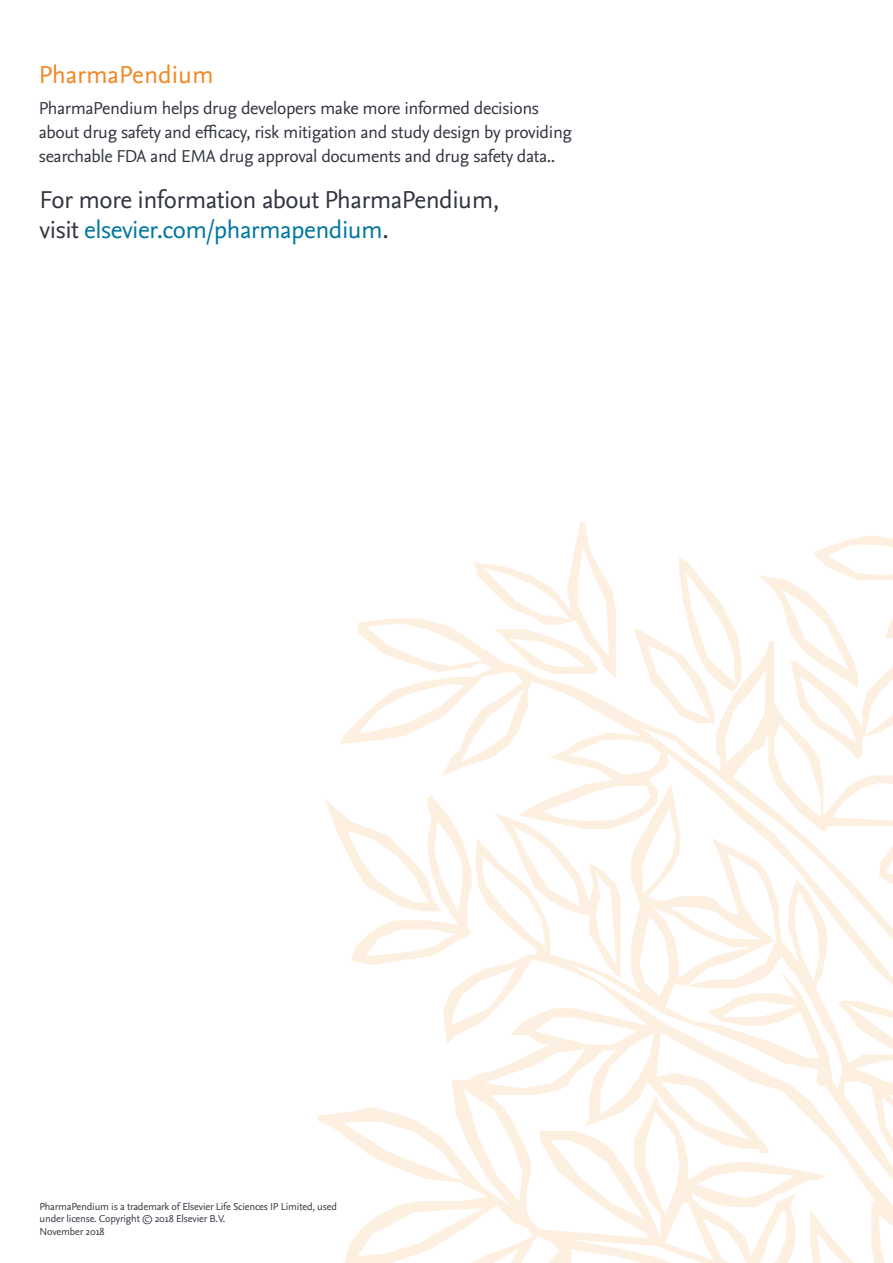
<style>
.page{position:relative;width:893px;height:1263px;background:#fff}
.page>*{position:absolute;margin:0;border:0;box-sizing:border-box;transform-origin:0 0}
.t1{font:25.5px/30.6px "Nexus Sans Pro";letter-spacing:-.02em;color:#323640}
.Solution_Name{font:25.5px "Nexus Sans OT";color:#f58520}
.Solution_Name-2{font:18px/24px "Nexus Sans Pro";letter-spacing:-.02em;color:#323640}
.t2{font:10.5px/12.6px "Nexus Sans Pro";letter-spacing:-.02em;color:#323640}
.s1{color:#0077a0}
</style>
<div class="page">
<svg style="left:317px;top:985px;width:576px;height:278px"></svg>
<svg style="left:340px;top:619px;width:553px;height:366px"></svg>
<svg style="left:325px;top:795px;width:147px;height:170px"></svg>
<svg style="left:634px;top:558px;width:107px;height:165px"></svg>
<svg style="left:473px;top:522px;width:143px;height:156px"></svg>
<svg style="left:759px;top:535px;width:134px;height:224px"></svg>
<p class="Solution_Name" style="left:39px;top:60px;width:176px">PharmaPendium</p>
<p class="Solution_Name-2" style="left:39px;top:95px;width:535px">PharmaPendium helps drug developers make more informed decisions about drug safety and efficacy, risk mitigation and study design by providing searchable FDA and EMA drug approval documents and drug safety data..</p>
<p class="t1" style="left:40px;top:183px;width:461px">For more information about PharmaPendium, visit <span class="s1">elsevier.com/pharmapendium</span>.</p>
<p class="t2" style="left:40px;top:1199px;width:299px">PharmaPendium is a trademark of Elsevier Life Sciences IP Limited, used under license. Copyright © 2018 Elsevier B.V.<br>November 2018</p>
</div>
